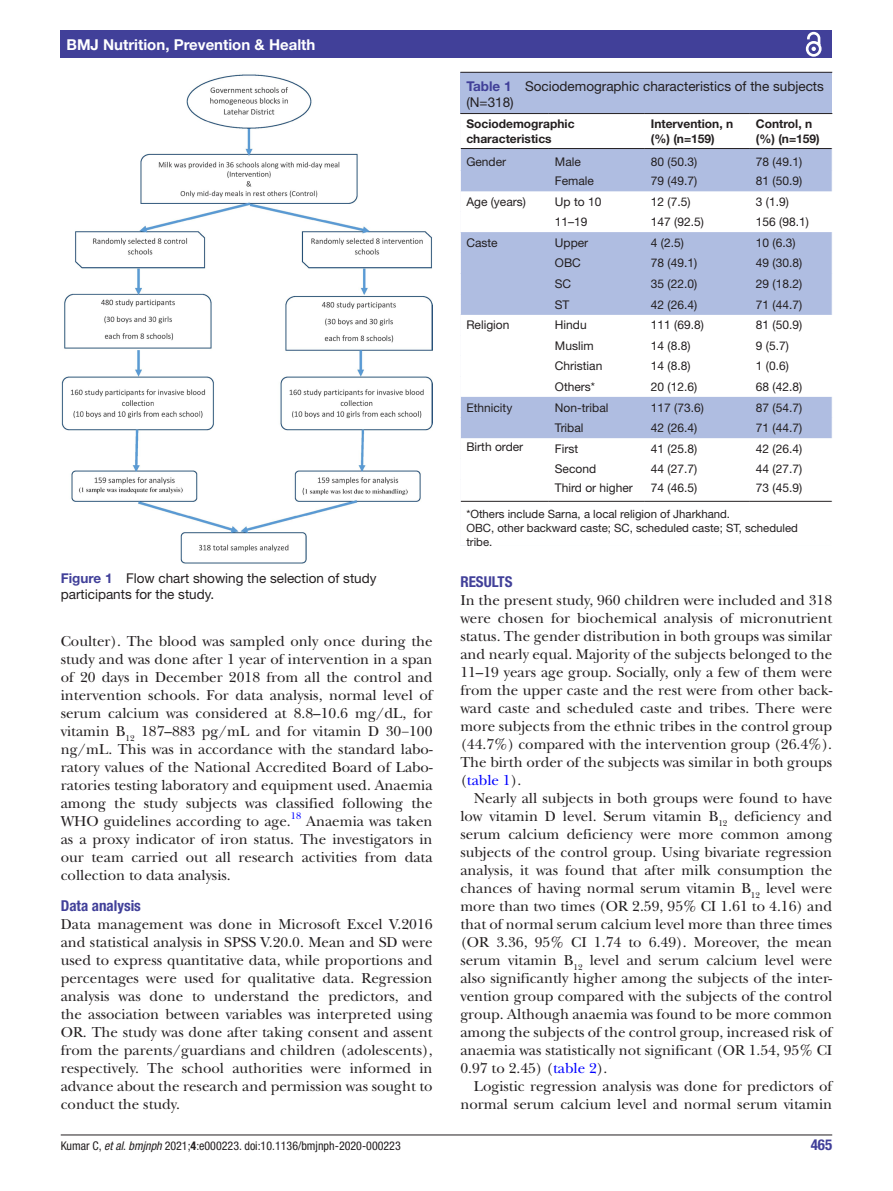
<style>
.page{position:relative;width:893px;height:1191px;background:#fff}
.page>*{position:absolute;margin:0;border:0;box-sizing:border-box;transform-origin:0 0}
.t1{font:15px/18px "New Baskerville";color:#231f20;text-align:justify}
.t2{font:700 15px "Helvetica Neue LT Std";color:#fff}
.t3{font:700 condensed 15px "Helvetica Neue LT Std";color:#414099}
.t4{font:13.5px/16.2px "Helvetica Neue LT Std";color:#231f20}
.t5{font:12px "Helvetica Neue LT Std";color:#231f20}
.t6{font:700 12px/14.4px "Helvetica Neue LT Std";color:#231f20}
.t7{font:condensed 12px "Helvetica Neue LT Std";color:#231f20}
.t8{font:11.4px/13.6px "Helvetica Neue LT Std";color:#231f20}
.s1{font-weight:700;color:#414099}
.s2{color:#00f}
.s3{font-style:italic}
.s4{font-weight:700}
</style>
<div class="page">
<hr style="left:61px;top:1134px;width:771px;height:1px;background:#231f20">
<div style="left:61px;top:31px;width:771px;height:27px;background:#414099"></div>
<svg style="left:804px;top:30px;width:19px;height:27px"></svg>
<img style="left:61px;top:74px;width:372px;height:490px">
<div style="left:460px;top:73px;width:372px;height:473px;background:#afbde1"></div>
<hr style="left:460px;top:72px;width:372px;height:1px;background:#231f20">
<div style="left:461px;top:114px;width:371px;height:432px;background:#fff"></div>
<svg style="left:461px;top:149px;width:371px;height:289px"></svg>
<hr style="left:549px;top:148px;width:96px;height:1px;background:#231f20">
<hr style="left:460px;top:113px;width:89px;height:1px;background:#231f20">
<hr style="left:549px;top:113px;width:96px;height:1px;background:#231f20">
<hr style="left:460px;top:148px;width:89px;height:1px;background:#231f20">
<hr style="left:645px;top:113px;width:105px;height:1px;background:#231f20">
<hr style="left:645px;top:148px;width:105px;height:1px;background:#231f20">
<hr style="left:750px;top:113px;width:82px;height:1px;background:#231f20">
<hr style="left:750px;top:148px;width:82px;height:1px;background:#231f20">
<hr style="left:460px;top:501px;width:89px;height:1px;background:#231f20">
<hr style="left:549px;top:501px;width:96px;height:1px;background:#231f20">
<hr style="left:645px;top:501px;width:105px;height:1px;background:#231f20">
<hr style="left:750px;top:501px;width:82px;height:1px;background:#231f20">
<hr style="left:460px;top:114px;width:1px;height:34px;background:#fff">
<svg style="left:460px;top:148px;width:1px;height:353px"></svg>
<hr style="left:460px;top:501px;width:1px;height:45px;background:#fff">
<hr style="left:466px;top:518px;width:366px;height:1px;background:#fff">
<hr style="left:466px;top:545px;width:366px;height:1px;background:#fff">
<p class="t2" style="left:66px;top:35px;width:250px">BMJ Nutrition, Prevention &amp; Health</p>
<p class="t4" style="left:61px;top:569px;width:317px"><span class="s1">Figure 1</span> Flow chart showing the selection of study participants for the study.</p>
<p class="t1" style="left:61px;top:632px;width:373px">Coulter). The blood was sampled only once during the study and was done after 1 year of intervention in a span of 20 days in December 2018 from all the control and intervention schools. For data analysis, normal level of serum calcium was considered at 8.8–10.6 mg/dL, for vitamin B<sub>12</sub> 187–883 pg/mL and for vitamin D 30−100 ng/mL. This was in accordance with the standard labo&shy;ratory values of the National Accredited Board of Labo&shy;ratories testing laboratory and equipment used. Anaemia among the study subjects was classified following the WHO guidelines according to age.<sup>18</sup> Anaemia was taken as a proxy indicator of iron status. The investigators in our team carried out all research activities from data collection to data analysis.</p>
<p class="t3" style="left:61px;top:897px;width:82px">Data analysis</p>
<p class="t1" style="left:61px;top:915px;width:373px">Data management was done in Microsoft Excel V.2016 and statistical analysis in SPSS V.20.0. Mean and SD were used to express quantitative data, while proportions and percentages were used for qualitative data. Regression analysis was done to understand the predictors, and the association between variables was interpreted using OR. The study was done after taking consent and assent from the parents/guardians and children (adolescents), respectively. The school authorities were informed in advance about the research and permission was sought to conduct the study.</p>
<p class="t4" style="left:466px;top:77px;width:359px"><span class="s1">Table 1</span> Sociodemographic characteristics of the subjects (N=318)</p>
<p class="t6" style="left:466px;top:116px;width:110px">Sociodemographic characteristics</p>
<p class="t6" style="left:651px;top:116px;width:84px">Intervention, n (%) (n=159)</p>
<p class="t6" style="left:756px;top:116px;width:65px">Control, n (%) (n=159)</p>
<p class="t5" style="left:466px;top:155px;width:41px">Gender</p>
<p class="t5" style="left:555px;top:155px;width:28px">Male</p>
<p class="t5" style="left:651px;top:155px;width:48px">80 (50.3)</p>
<p class="t5" style="left:756px;top:155px;width:48px">78 (49.1)</p>
<p class="t5" style="left:555px;top:174px;width:41px">Female</p>
<p class="t5" style="left:651px;top:174px;width:48px">79 (49.7)</p>
<p class="t5" style="left:756px;top:174px;width:48px">81 (50.9)</p>
<p class="t5" style="left:466px;top:194px;width:61px">Age (years)</p>
<p class="t5" style="left:555px;top:194px;width:48px">Up to 10</p>
<p class="t5" style="left:651px;top:194px;width:41px">12 (7.5)</p>
<p class="t5" style="left:756px;top:194px;width:34px">3 (1.9)</p>
<p class="t5" style="left:555px;top:215px;width:34px">11–19</p>
<p class="t5" style="left:651px;top:215px;width:54px">147 (92.5)</p>
<p class="t5" style="left:756px;top:215px;width:54px">156 (98.1)</p>
<p class="t5" style="left:466px;top:235px;width:33px">Caste</p>
<p class="t5" style="left:555px;top:235px;width:35px">Upper</p>
<p class="t5" style="left:651px;top:235px;width:34px">4 (2.5)</p>
<p class="t5" style="left:756px;top:235px;width:41px">10 (6.3)</p>
<p class="t5" style="left:555px;top:256px;width:28px">OBC</p>
<p class="t5" style="left:651px;top:256px;width:48px">78 (49.1)</p>
<p class="t5" style="left:756px;top:256px;width:48px">49 (30.8)</p>
<p class="t5" style="left:555px;top:277px;width:18px">SC</p>
<p class="t5" style="left:651px;top:277px;width:48px">35 (22.0)</p>
<p class="t5" style="left:756px;top:277px;width:48px">29 (18.2)</p>
<p class="t5" style="left:555px;top:297px;width:16px">ST</p>
<p class="t5" style="left:651px;top:297px;width:48px">42 (26.4)</p>
<p class="t5" style="left:756px;top:297px;width:48px">71 (44.7)</p>
<p class="t5" style="left:466px;top:318px;width:45px">Religion</p>
<p class="t5" style="left:555px;top:318px;width:33px">Hindu</p>
<p class="t5" style="left:651px;top:318px;width:54px">111 (69.8)</p>
<p class="t5" style="left:756px;top:318px;width:48px">81 (50.9)</p>
<p class="t5" style="left:555px;top:338px;width:40px">Muslim</p>
<p class="t5" style="left:651px;top:338px;width:41px">14 (8.8)</p>
<p class="t5" style="left:756px;top:338px;width:34px">9 (5.7)</p>
<p class="t5" style="left:555px;top:359px;width:49px">Christian</p>
<p class="t5" style="left:651px;top:359px;width:41px">14 (8.8)</p>
<p class="t5" style="left:756px;top:359px;width:34px">1 (0.6)</p>
<p class="t5" style="left:555px;top:379px;width:42px">Others*</p>
<p class="t5" style="left:651px;top:379px;width:48px">20 (12.6)</p>
<p class="t5" style="left:756px;top:379px;width:48px">68 (42.8)</p>
<p class="t5" style="left:466px;top:400px;width:48px">Ethnicity</p>
<p class="t5" style="left:555px;top:400px;width:55px">Non-tribal</p>
<p class="t5" style="left:651px;top:400px;width:54px">117 (73.6)</p>
<p class="t5" style="left:756px;top:400px;width:48px">87 (54.7)</p>
<p class="t5" style="left:555px;top:421px;width:30px">Tribal</p>
<p class="t5" style="left:651px;top:421px;width:48px">42 (26.4)</p>
<p class="t5" style="left:756px;top:421px;width:48px">71 (44.7)</p>
<p class="t5" style="left:466px;top:440px;width:58px">Birth order</p>
<p class="t5" style="left:555px;top:441px;width:25px">First</p>
<p class="t5" style="left:651px;top:441px;width:48px">41 (25.8)</p>
<p class="t5" style="left:756px;top:441px;width:48px">42 (26.4)</p>
<p class="t5" style="left:555px;top:462px;width:43px">Second</p>
<p class="t5" style="left:651px;top:462px;width:48px">44 (27.7)</p>
<p class="t5" style="left:756px;top:462px;width:48px">44 (27.7)</p>
<p class="t5" style="left:555px;top:481px;width:80px">Third or higher</p>
<p class="t5" style="left:651px;top:481px;width:48px">74 (46.5)</p>
<p class="t5" style="left:756px;top:481px;width:48px">73 (45.9)</p>
<p class="t8" style="left:466px;top:507px;width:333px">*Others include Sarna, a local religion of Jharkhand.<br>OBC, other backward caste; SC, scheduled caste; ST, scheduled tribe.</p>
<p class="t3" style="left:460px;top:573px;width:54px">RESULTS</p>
<p class="t1" style="left:460px;top:591px;width:373px">In the present study, 960 children were included and 318 were chosen for biochemical analysis of micronutrient status. The gender distribution in both groups was similar and nearly equal. Majority of the subjects belonged to the 11–19 years age group. Socially, only a few of them were from the upper caste and the rest were from other back&shy;ward caste and scheduled caste and tribes. There were more subjects from the ethnic tribes in the control group (44.7%) compared with the intervention group (26.4%).<br>The birth order of the subjects was similar in both groups (<span class="s2">table 1</span>).</p>
<p class="t1" style="left:460px;top:789px;width:373px;text-indent:14px">Nearly all subjects in both groups were found to have low vitamin D level. Serum vitamin B<sub>12</sub> deficiency and serum calcium deficiency were more common among subjects of the control group. Using bivariate regression analysis, it was found that after milk consumption the chances of having normal serum vitamin B<sub>12</sub> level were more than two times (OR 2.59, 95% CI 1.61 to 4.16) and that of normal serum calcium level more than three times (OR 3.36, 95% CI 1.74 to 6.49). Moreover, the mean serum vitamin B<sub>12</sub> level and serum calcium level were also significantly higher among the subjects of the inter&shy;vention group compared with the subjects of the control group. Although anaemia was found to be more common among the subjects of the control group, increased risk of anaemia was statistically not significant (OR 1.54, 95% CI 0.97 to 2.45) (<span class="s2">table 2</span>).</p>
<p class="t1" style="left:460px;top:1077px;width:373px;text-align:right">Logistic regression analysis was done for predictors of normal serum calcium level and normal serum vitamin</p>
<p class="t7" style="left:61px;top:1138px;width:342px">Kumar C, <span class="s3">et al</span>. <span class="s3">bmjnph</span> 2021;<span class="s4">4</span>:e000223. doi:10.1136/bmjnph-2020-000223</p>
<p class="t3" style="left:811px;top:1135px;width:23px">465</p>
</div>
